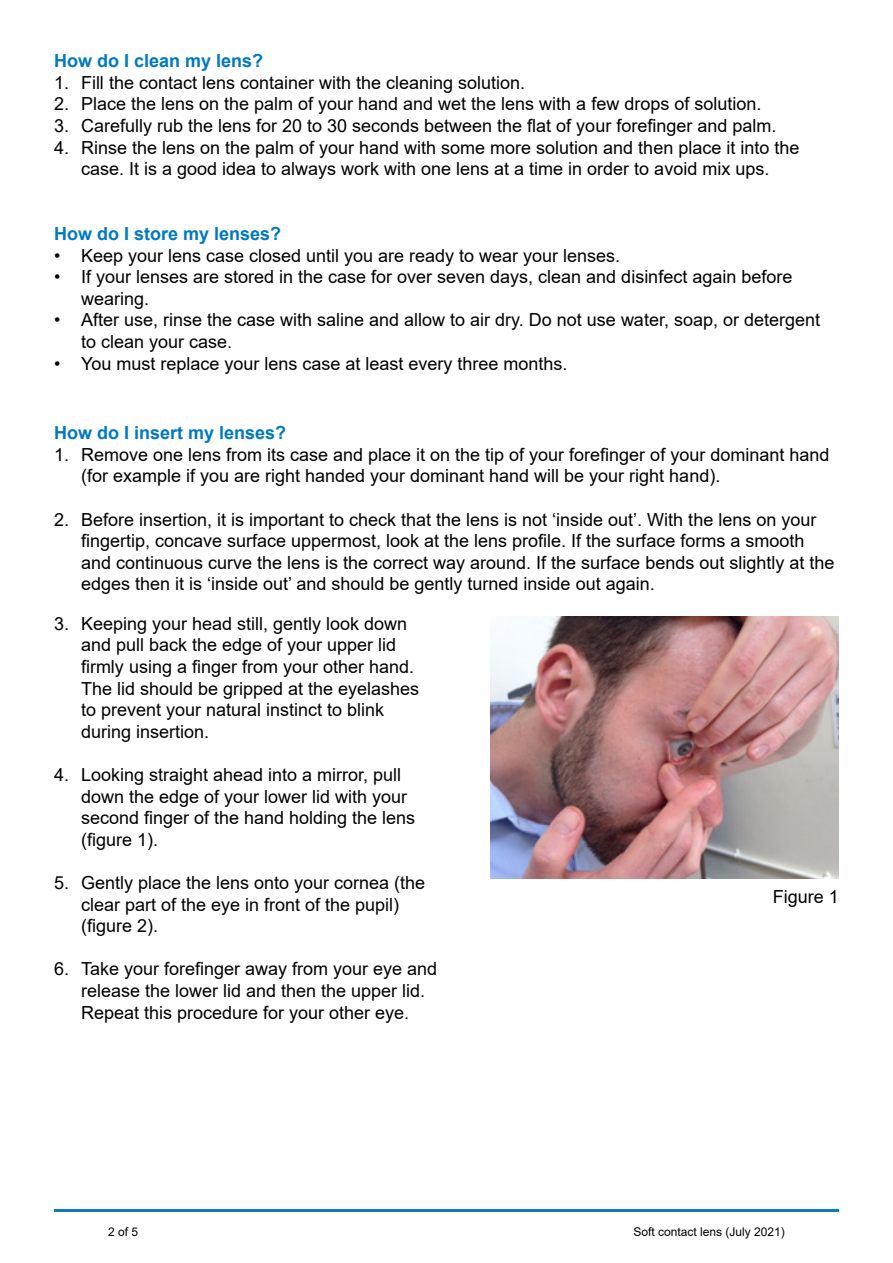
<style>
.page{position:relative;width:893px;height:1263px;background:#fff}
.page>*{position:absolute;margin:0;border:0;box-sizing:border-box;transform-origin:0 0}
.t1{font:18px/21.6px "Arial";color:#000}
.t2{font:700 18px "Arial";color:#0079c1}
.t3{font:12px "Arial";color:#000}
</style>
<div class="page">
<hr style="left:54px;top:1209px;width:785px;height:3px;background:#0b7ac0">
<img style="left:491px;top:617px;width:348px;height:262px">
<p class="t2" style="left:54px;top:48px;width:211px">How do I clean my lens?</p>
<p class="t1" style="left:54px;top:71px;width:473px">1. Fill the contact lens container with the cleaning solution.</p>
<p class="t1" style="left:54px;top:93px;width:709px">2. Place the lens on the palm of your hand and wet the lens with a few drops of solution.</p>
<p class="t1" style="left:54px;top:115px;width:724px">3. Carefully rub the lens for 20 to 30 seconds between the flat of your forefinger and palm.</p>
<p class="t1" style="left:54px;top:136px;width:747px;text-align:center">4. Rinse the lens on the palm of your hand with some more solution and then place it into the case. It is a good idea to always work with one lens at a time in order to avoid mix ups.</p>
<p class="t2" style="left:54px;top:221px;width:229px">How do I store my lenses?</p>
<p class="t1" style="left:54px;top:244px;width:568px">• Keep your lens case closed until you are ready to wear your lenses.</p>
<p class="t1" style="left:81px;top:266px;width:713px;text-indent:-27px">• If your lenses are stored in the case for over seven days, clean and disinfect again before wearing.</p>
<p class="t1" style="left:81px;top:309px;width:741px;text-indent:-27px">• After use, rinse the case with saline and allow to air dry. Do not use water, soap, or detergent to clean your case.</p>
<p class="t1" style="left:54px;top:352px;width:515px">• You must replace your lens case at least every three months.</p>
<p class="t2" style="left:54px;top:420px;width:234px">How do I insert my lenses?</p>
<p class="t1" style="left:81px;top:444px;width:750px;text-indent:-27px">1. Remove one lens from its case and place it on the tip of your forefinger of your dominant hand (for example if you are right handed your dominant hand will be your right hand).</p>
<p class="t1" style="left:81px;top:508px;width:755px;text-indent:-27px">2. Before insertion, it is important to check that the lens is not ‘inside out’. With the lens on your fingertip, concave surface uppermost, look at the lens profile. If the surface forms a smooth and continuous curve the lens is the correct way around. If the surface bends out slightly at the edges then it is ‘inside out’ and should be gently turned inside out again.</p>
<p class="t1" style="left:81px;top:612px;width:340px;text-indent:-27px">3. Keeping your head still, gently look down and pull back the edge of your upper lid firmly using a finger from your other hand.<br>The lid should be gripped at the eyelashes to prevent your natural instinct to blink during insertion.</p>
<p class="t1" style="left:81px;top:764px;width:336px;text-indent:-27px">4. Looking straight ahead into a mirror, pull down the edge of your lower lid with your second finger of the hand holding the lens (figure 1).</p>
<p class="t1" style="left:81px;top:872px;width:346px;text-indent:-27px">5. Gently place the lens onto your cornea (the clear part of the eye in front of the pupil) (figure 2).</p>
<p class="t1" style="left:81px;top:958px;width:358px;text-indent:-27px">6. Take your forefinger away from your eye and release the lower lid and then the upper lid.<br>Repeat this procedure for your other eye.</p>
<p class="t1" style="left:773px;top:886px;width:68px">Figure 1</p>
<p class="t3" style="left:108px;top:1223px;width:32px">2 of 5</p>
<p class="t3" style="left:634px;top:1223px;width:153px">Soft contact lens (July 2021)</p>
</div>
